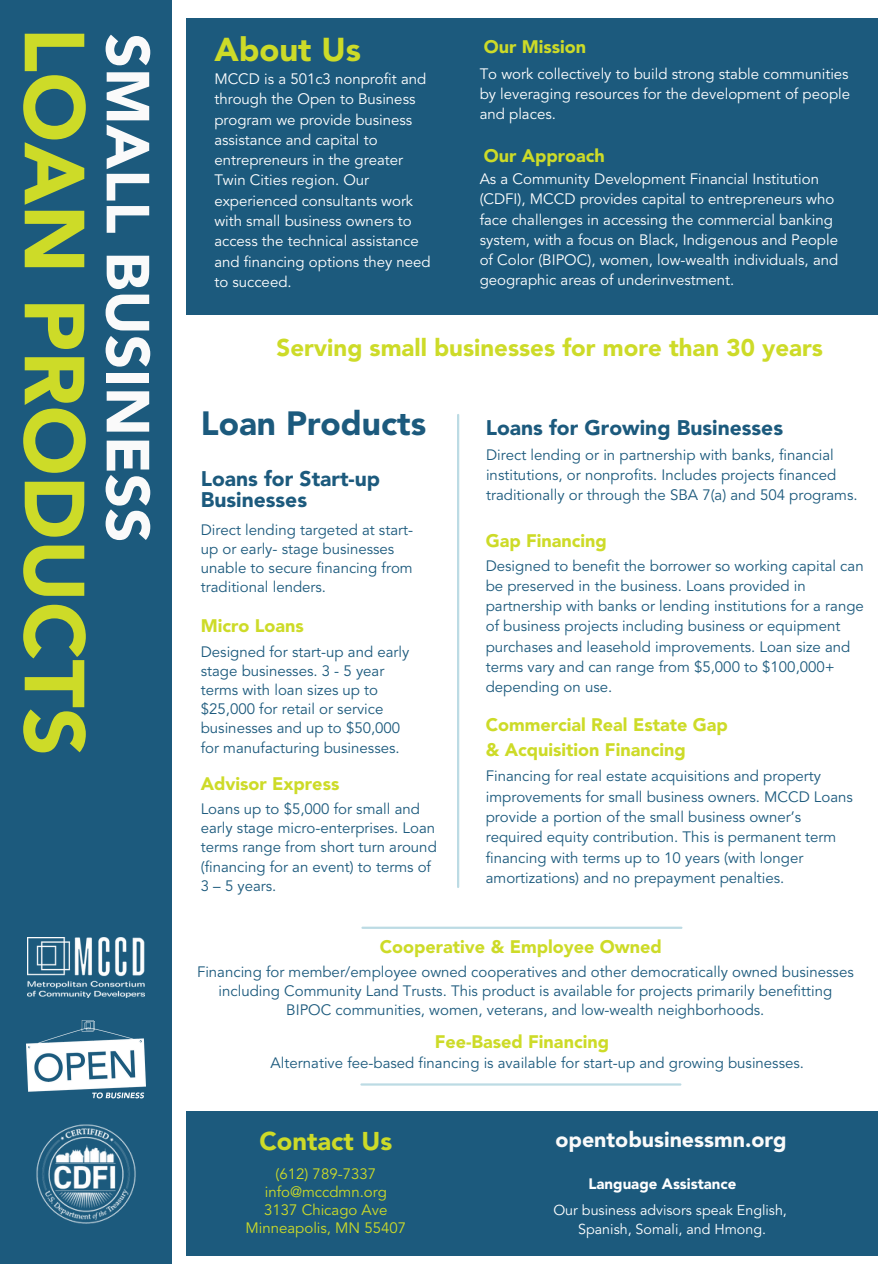
<style>
.page{position:relative;width:894px;height:1264px;background:#fff}
.page>*{position:absolute;margin:0;border:0;box-sizing:border-box;transform-origin:0 0}
.t1{font:900 84.15px "Avenir LT Std";color:#cddb28}
.t2{font:900 60px "Avenir LT Std";color:#fafafa}
.t3{font:900 33.3px "Avenir LT Std";color:#1c5a7d}
.t4{font:900 32.85px "Avenir LT Std";color:#cddb28}
.t5{font:900 25.5px "Avenir LT Std";color:#cddb28}
.t6{font:900 24px "Avenir LT Std";color:#cddb28}
.t7{font:900 21.45px "Avenir LT Std";color:#fafafa}
.t8{font:900 21px "Avenir LT Std";color:#1c5a7d}
.t9{font:900 18px "Avenir LT Std";color:#cddb28}
.t10{font:15px/19.2px "Avenir LT Std";color:#1c5a7d}
.t11{font:15px/20.2px "Avenir LT Std";color:#fff}
.t12{font:15px "Avenir LT Std";color:#cddb28}
.t13{font:900 15px "Avenir LT Std";color:#fff}
.t14{font:14.25px "Avenir LT Std";color:#fff}
</style>
<div class="page">
<div style="left:0;top:0;width:171px;height:1263px;background:#1c5a7d"></div>
<img style="left:27px;top:1020px;width:118px;height:79px">
<img style="left:27px;top:937px;width:117px;height:60px">
<div style="left:186px;top:18px;width:691px;height:296px;background:#1c5a7d"></div>
<hr style="left:457px;top:415px;width:2px;height:472px;background:#bcdbe4">
<hr style="left:362px;top:926px;width:319px;height:2px;background:#bcdbe4">
<hr style="left:361px;top:1083px;width:319px;height:2px;background:#bcdbe4">
<div style="left:186px;top:1111px;width:691px;height:144px;background:#1c5a7d"></div>
<img style="left:36px;top:1124px;width:100px;height:99px">
<p class="t1" style="left:88px;top:27px;width:730px;rotate:90deg">LOAN PRODUCTS</p>
<p class="t2" style="left:152px;top:33px;width:510px;rotate:90deg">SMALL BUSINESS</p>
<p class="t4" style="left:214px;top:36px;width:148px">About Us</p>
<p class="t9" style="left:483px;top:39px;width:104px">Our Mission</p>
<p class="t11" style="left:214px;top:70px;width:218px">MCCD is a 501c3 nonprofit and through the Open to Business program we provide business assistance and capital to entrepreneurs in the greater<br>Twin Cities region. Our experienced consultants work with small business owners to access the technical assistance and financing options they need to succeed.</p>
<p class="t11" style="left:479px;top:65px;width:372px;text-align:justify">To work collectively to build strong stable communities by leveraging resources for the development of people and places.</p>
<p class="t9" style="left:483px;top:148px;width:123px">Our Approach</p>
<p class="t11" style="left:479px;top:170px;width:360px">As a Community Development Financial Institution (CDFI), MCCD provides capital to entrepreneurs who face challenges in accessing the commercial banking system, with a focus on Black, Indigenous and People of Color (BIPOC), women, low-wealth individuals, and geographic areas of underinvestment.</p>
<p class="t6" style="left:276px;top:338px;width:547px">Serving small businesses for more than 30 years</p>
<p class="t3" style="left:201px;top:409px;width:227px">Loan Products</p>
<p class="t8" style="left:485px;top:419px;width:299px">Loans for Growing Businesses</p>
<p class="t10" style="left:486px;top:446px;width:373px;line-height:20.2px">Direct lending or in partnership with banks, financial institutions, or nonprofits. Includes projects financed traditionally or through the SBA 7(a) and 504 programs.</p>
<p class="t8" style="left:201px;top:470px;width:181px">Loans for Start-up</p>
<p class="t8" style="left:201px;top:490px;width:108px">Businesses</p>
<p class="t10" style="left:201px;top:521px;width:214px">Direct lending targeted at start&shy;up or early- stage businesses unable to secure financing from traditional lenders.</p>
<p class="t9" style="left:485px;top:534px;width:123px">Gap Financing</p>
<p class="t10" style="left:485px;top:556px;width:379px;line-height:20.2px">Designed to benefit the borrower so working capital can be preserved in the business. Loans provided in partnership with banks or lending institutions for a range of business projects including business or equipment purchases and leasehold improvements. Loan size and terms vary and can range from $5,000 to $100,000+ depending on use.</p>
<p class="t9" style="left:201px;top:618px;width:105px">Micro Loans</p>
<p class="t10" style="left:201px;top:643px;width:210px">Designed for start-up and early stage businesses. 3 - 5 year terms with loan sizes up to $25,000 for retail or service businesses and up to $50,000 for manufacturing businesses.</p>
<p class="t9" style="left:485px;top:717px;width:243px">Commercial Real Estate Gap</p>
<p class="t9" style="left:485px;top:742px;width:201px">&amp; Acquisition Financing</p>
<p class="t9" style="left:201px;top:776px;width:140px">Advisor Express</p>
<p class="t10" style="left:201px;top:800px;width:237px">Loans up to $5,000 for small and early stage micro-enterprises. Loan terms range from short turn around (financing for an event) to terms of<br>3 – 5 years.</p>
<p class="t10" style="left:485px;top:767px;width:368px;line-height:20.2px">Financing for real estate acquisitions and property improvements for small business owners. MCCD Loans provide a portion of the small business owner’s required equity contribution. This is permanent term financing with terms up to 10 years (with longer amortizations) and no prepayment penalties.</p>
<p class="t9" style="left:380px;top:939px;width:283px">Cooperative &amp; Employee Owned</p>
<p class="t10" style="left:197px;top:963px;width:658px;text-align:center">Financing for member/employee owned cooperatives and other democratically owned businesses including Community Land Trusts. This product is available for projects primarily benefitting<br>BIPOC communities, women, veterans, and low-wealth neighborhoods.</p>
<p class="t9" style="left:434px;top:1034px;width:176px">Fee-Based Financing</p>
<p class="t10" style="left:270px;top:1054px;width:534px">Alternative fee-based financing is available for start-up and growing businesses.</p>
<p class="t5" style="left:259px;top:1130px;width:134px">Contact Us</p>
<p class="t12" style="left:275px;top:1167px;width:102px">(612) 789-7337</p>
<p class="t12" style="left:265px;top:1185px;width:124px">info@mccdmn.org</p>
<p class="t12" style="left:264px;top:1203px;width:125px">3137 Chicago Ave</p>
<p class="t12" style="left:245px;top:1221px;width:162px">Minneapolis, MN 55407</p>
<p class="t7" style="left:555px;top:1131px;width:233px">opentobusinessmn.org</p>
<p class="t13" style="left:588px;top:1177px;width:149px">Language Assistance</p>
<p class="t14" style="left:553px;top:1204px;width:235px">Our business advisors speak English,</p>
<p class="t14" style="left:578px;top:1223px;width:189px">Spanish, Somali, and Hmong.</p>
</div>
